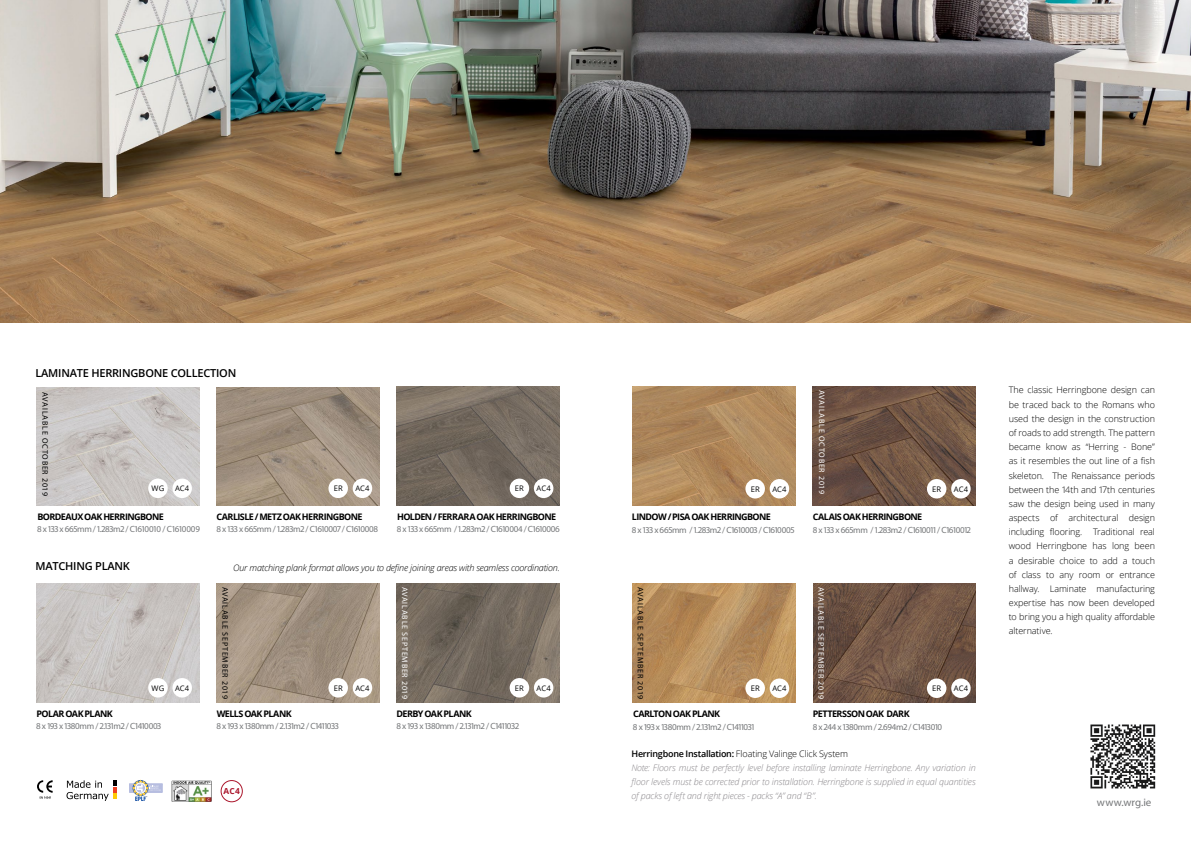
<style>
.page{position:relative;width:1191px;height:842px;background:#fff}
.page>*{position:absolute;margin:0;border:0;box-sizing:border-box;transform-origin:0 0}
.t1{font:600 11px "Open Sans";letter-spacing:-.02em;color:#000}
.t2{font:11px "Myriad Pro";color:#757779}
.t3{font:300 9px/14.2px "Open Sans";letter-spacing:-.01em;color:#000;text-align:justify}
.t4{font:9px "Myriad Pro";letter-spacing:-.035em;color:#757779}
.t5{font:italic 300 9px/14.2px "Open Sans";letter-spacing:-.015em;color:#89868a}
.t6{font:700 9px "Open Sans";letter-spacing:-.065em;color:#000}
.t7{font:italic 300 9px "Open Sans";letter-spacing:-.02em;color:#000}
.t8{font:700 8.3px "Open Sans";color:#ab162c}
.t9{font:8px "Myriad Pro";letter-spacing:.1em;color:#000}
.t10{font:8px "Myriad Pro";letter-spacing:.1em;color:#fff}
.t11{font:7.6px "Open Sans";letter-spacing:.01em;color:#000}
.s1{font-weight:600;font-style:normal;color:#000}
.s2{font-style:normal;color:#000}
</style>
<div class="page">
<svg style="left:37px;top:780px;width:16px;height:19px"></svg>
<svg style="left:67px;top:780px;width:49px;height:21px"></svg>
<div style="left:133px;top:780px;width:15px;height:16px;border:1px solid #265dab;border-radius:50%"></div>
<svg style="left:129px;top:781px;width:33px;height:20px"></svg>
<img style="left:172px;top:780px;width:40px;height:21px">
<div style="left:221px;top:780px;width:22px;height:22px;border:1px solid #ab162c;border-radius:50%"></div>
<img style="left:1090px;top:724px;width:66px;height:65px">
<img style="left:0;top:0;width:1191px;height:322px">
<img style="left:36px;top:583px;width:163px;height:119px">
<img style="left:216px;top:583px;width:163px;height:119px">
<img style="left:396px;top:583px;width:163px;height:119px">
<img style="left:632px;top:584px;width:163px;height:119px">
<img style="left:813px;top:584px;width:162px;height:119px">
<div style="left:172px;top:678px;width:20px;height:19px;background:#fff;border-radius:50%"></div>
<div style="left:148px;top:678px;width:20px;height:19px;background:#fff;border-radius:50%"></div>
<div style="left:328px;top:678px;width:20px;height:19px;background:#fff;border-radius:50%"></div>
<div style="left:353px;top:678px;width:19px;height:19px;background:#fff;border-radius:50%"></div>
<div style="left:509px;top:678px;width:20px;height:19px;background:#fff;border-radius:50%"></div>
<div style="left:534px;top:678px;width:19px;height:19px;background:#fff;border-radius:50%"></div>
<div style="left:745px;top:678px;width:20px;height:20px;background:#fff;border-radius:50%"></div>
<div style="left:769px;top:678px;width:20px;height:20px;background:#fff;border-radius:50%"></div>
<div style="left:927px;top:678px;width:19px;height:20px;background:#fff;border-radius:50%"></div>
<div style="left:951px;top:678px;width:19px;height:20px;background:#fff;border-radius:50%"></div>
<img style="left:36px;top:387px;width:163px;height:118px">
<img style="left:216px;top:387px;width:163px;height:118px">
<img style="left:396px;top:386px;width:164px;height:119px">
<img style="left:632px;top:387px;width:163px;height:119px">
<img style="left:812px;top:387px;width:163px;height:119px">
<div style="left:148px;top:479px;width:20px;height:19px;background:#fff;border-radius:50%"></div>
<div style="left:172px;top:479px;width:20px;height:19px;background:#fff;border-radius:50%"></div>
<div style="left:328px;top:479px;width:20px;height:19px;background:#fff;border-radius:50%"></div>
<div style="left:353px;top:479px;width:19px;height:19px;background:#fff;border-radius:50%"></div>
<div style="left:509px;top:479px;width:20px;height:19px;background:#fff;border-radius:50%"></div>
<div style="left:534px;top:479px;width:19px;height:19px;background:#fff;border-radius:50%"></div>
<div style="left:745px;top:479px;width:20px;height:19px;background:#fff;border-radius:50%"></div>
<div style="left:769px;top:479px;width:20px;height:19px;background:#fff;border-radius:50%"></div>
<div style="left:927px;top:479px;width:19px;height:19px;background:#fff;border-radius:50%"></div>
<div style="left:951px;top:479px;width:19px;height:19px;background:#fff;border-radius:50%"></div>
<p class="t1" style="left:36px;top:365px;width:202px">LAMINATE HERRINGBONE COLLECTION</p>
<p class="t9" style="left:50px;top:392px;width:105px;rotate:90deg">AVAILABLE OCTOBER 2019</p>
<p class="t10" style="left:826px;top:390px;width:105px;rotate:90deg">AVAILABLE OCTOBER 2019</p>
<p class="t3" style="left:1008px;top:383px;width:148px">The classic Herringbone design can be traced back to the Romans who used the design in the construction of roads to add strength. The pattern became know as “Herring - Bone” as it resembles the out line of a fish skeleton. The Renaissance periods between the 14th and 17th centuries saw the design being used in many aspects of architectural design including flooring. Traditional real wood Herringbone has long been a desirable choice to add a touch of class to any room or entrance hallway. Laminate manufacturing expertise has now been developed to bring you a high quality affordable alternative.</p>
<p class="t11" style="left:152px;top:483px;width:14px">WG</p>
<p class="t11" style="left:175px;top:483px;width:16px">AC4</p>
<p class="t11" style="left:334px;top:483px;width:11px">ER</p>
<p class="t11" style="left:355px;top:483px;width:16px">AC4</p>
<p class="t11" style="left:515px;top:483px;width:11px">ER</p>
<p class="t11" style="left:536px;top:483px;width:16px">AC4</p>
<p class="t11" style="left:750px;top:484px;width:11px">ER</p>
<p class="t11" style="left:772px;top:484px;width:16px">AC4</p>
<p class="t11" style="left:932px;top:484px;width:11px">ER</p>
<p class="t11" style="left:953px;top:484px;width:16px">AC4</p>
<p class="t6" style="left:37px;top:510px;width:128px">BORDEAUX OAK HERRINGBONE</p>
<p class="t4" style="left:37px;top:524px;width:164px">8 x 133 x 665mm / 1.283m2 /C1610010 / C1610009</p>
<p class="t6" style="left:216px;top:510px;width:147px">CARLISLE / METZ OAK HERRINGBONE</p>
<p class="t4" style="left:216px;top:524px;width:163px">8 x 133 x 665mm / 1.283m2 / C1610007 / C1610008</p>
<p class="t6" style="left:397px;top:510px;width:160px">HOLDEN / FERRARA OAK HERRINGBONE</p>
<p class="t4" style="left:397px;top:524px;width:164px">8 x 133 x 665mm / 1.283m2 / C1610004 / C1610006</p>
<p class="t6" style="left:632px;top:511px;width:140px">LINDOW / PISA OAK HERRINGBONE</p>
<p class="t4" style="left:631px;top:524px;width:164px">8 x 133 x 665mm / 1.283m2 / C1610003 / C1610005</p>
<p class="t6" style="left:812px;top:511px;width:111px">CALAIS OAK HERRINGBONE</p>
<p class="t4" style="left:812px;top:524px;width:160px">8 x 133 x 665mm / 1.283m2 / C1610011 / C1610012</p>
<p class="t1" style="left:36px;top:559px;width:96px">MATCHING PLANK</p>
<p class="t7" style="left:233px;top:561px;width:328px">Our matching plank format allows you to define joining areas with seamless coordination.</p>
<p class="t9" style="left:230px;top:587px;width:114px;rotate:90deg">AVAILABLE SEPTEMBER 2019</p>
<p class="t10" style="left:410px;top:587px;width:114px;rotate:90deg">AVAILABLE SEPTEMBER 2019</p>
<p class="t9" style="left:645px;top:587px;width:114px;rotate:90deg">AVAILABLE SEPTEMBER 2019</p>
<p class="t10" style="left:826px;top:587px;width:114px;rotate:90deg">AVAILABLE SEPTEMBER 2019</p>
<p class="t11" style="left:152px;top:683px;width:14px">WG</p>
<p class="t11" style="left:175px;top:683px;width:16px">AC4</p>
<p class="t11" style="left:334px;top:683px;width:11px">ER</p>
<p class="t11" style="left:355px;top:683px;width:16px">AC4</p>
<p class="t11" style="left:515px;top:683px;width:11px">ER</p>
<p class="t11" style="left:536px;top:683px;width:16px">AC4</p>
<p class="t11" style="left:750px;top:683px;width:11px">ER</p>
<p class="t11" style="left:772px;top:683px;width:16px">AC4</p>
<p class="t11" style="left:932px;top:683px;width:11px">ER</p>
<p class="t11" style="left:953px;top:683px;width:16px">AC4</p>
<p class="t6" style="left:36px;top:707px;width:78px">POLAR OAK PLANK</p>
<p class="t4" style="left:36px;top:721px;width:127px">8 x 193 x 1380mm / 2.131m2 / C1410003</p>
<p class="t6" style="left:217px;top:707px;width:77px">WELLS OAK PLANK</p>
<p class="t4" style="left:216px;top:721px;width:124px">8 x 193 x 1380mm / 2.131m2 / C1411033</p>
<p class="t8" style="left:224px;top:785px;width:18px">AC4</p>
<p class="t6" style="left:396px;top:707px;width:77px">DERBY OAK PLANK</p>
<p class="t4" style="left:396px;top:721px;width:124px">8 x 193 x 1380mm / 2.131m2 / C1411032</p>
<p class="t6" style="left:633px;top:707px;width:89px">CARLTON OAK PLANK</p>
<p class="t4" style="left:633px;top:721px;width:123px">8 x 193 x 1380mm / 2.131m2 / C1411031</p>
<p class="t6" style="left:813px;top:707px;width:98px">PETTERSSON OAK DARK</p>
<p class="t4" style="left:812px;top:721px;width:131px">8 x 244 x 1380mm / 2.694m2 / C1413010</p>
<p class="t5" style="left:631px;top:746px;width:346px"><span class="s1">Herringbone Installation:</span> <span class="s2">Floating Valinge Click System<br></span>Note: Floors must be perfectly level before installing laminate Herringbone. Any variation in floor levels must be corrected prior to installation. Herringbone is supplied in equal quantities of packs of left and right pieces - packs “A” and “B”.</p>
<p class="t2" style="left:1097px;top:795px;width:56px">www.wrg.ie</p>
</div>
